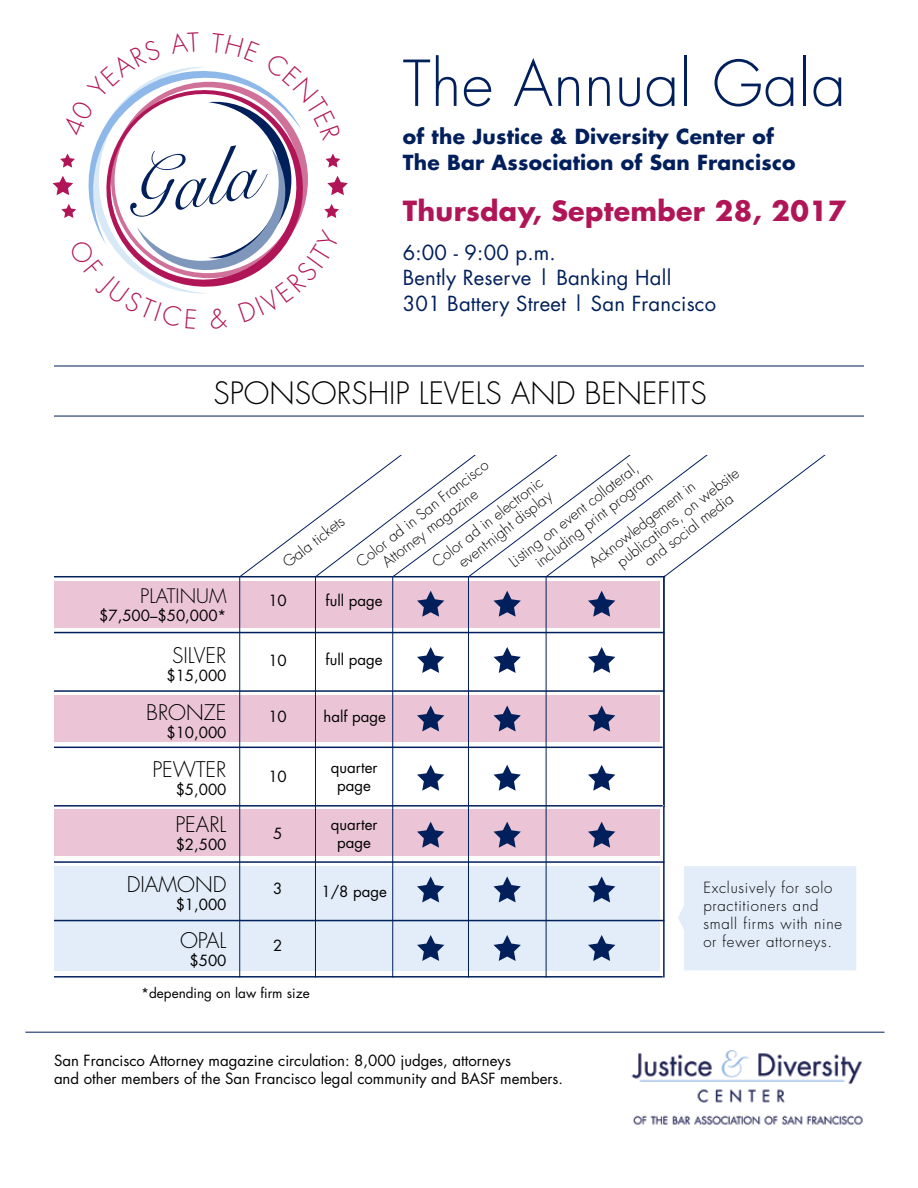
<style>
.page{position:relative;width:918px;height:1188px;background:#fff}
.page>*{position:absolute;margin:0;border:0;box-sizing:border-box;transform-origin:0 0}
.t1{font:300 61.5px "Futura";letter-spacing:.01em;color:#001f5b}
.t2{font:300 30px "Futura";color:#000}
.t3{font:700 27px "Futura";letter-spacing:.01em;color:#b01657}
.t4{font:300 21px "Futura";color:#000}
.t5{font:20.25px/25.5px "Futura";letter-spacing:.01em;color:#001f5b}
.t6{font:700 20.25px/25.5px "Futura";letter-spacing:.01em;color:#001f5b}
.t7{font:300 19.5px "Futura";color:#000}
.t8{font:300 15px/16.5px "Futura";letter-spacing:.05em;color:#000}
.t9{font:15px/18px "Futura";color:#000;text-align:center}
.t10{font:13.5px "Futura";color:#000}
</style>
<div class="page">
<div style="left:729px;top:866px;width:127px;height:104px;background:#e2edf9"></div>
<div style="left:54px;top:696px;width:606px;height:46px;background:#ebc5d5"></div>
<div style="left:54px;top:582px;width:606px;height:46px;background:#ebc5d5"></div>
<div style="left:54px;top:810px;width:606px;height:46px;background:#ebc5d5"></div>
<div style="left:54px;top:867px;width:606px;height:104px;background:#e2edf9"></div>
<hr style="left:54px;top:576px;width:611px;height:1px;background:#001f5b">
<svg style="left:239px;top:519px;width:76px;height:457px"></svg>
<hr style="left:54px;top:632px;width:610px;height:1px;background:#001f5b">
<hr style="left:54px;top:690px;width:610px;height:2px;background:#001f5b">
<hr style="left:54px;top:805px;width:609px;height:2px;background:#001f5b">
<svg style="left:315px;top:461px;width:77px;height:515px"></svg>
<svg style="left:392px;top:455px;width:76px;height:521px"></svg>
<svg style="left:468px;top:455px;width:77px;height:521px"></svg>
<svg style="left:545px;top:455px;width:184px;height:521px"></svg>
<svg style="left:588px;top:591px;width:27px;height:26px"></svg>
<svg style="left:588px;top:705px;width:27px;height:26px"></svg>
<svg style="left:588px;top:647px;width:27px;height:26px"></svg>
<hr style="left:54px;top:861px;width:610px;height:2px;background:#001f5b">
<hr style="left:54px;top:920px;width:610px;height:1px;background:#001f5b">
<hr style="left:54px;top:976px;width:609px;height:2px;background:#001f5b">
<svg style="left:662px;top:574px;width:5px;height:404px"></svg>
<svg style="left:588px;top:765px;width:27px;height:26px"></svg>
<svg style="left:588px;top:822px;width:27px;height:26px"></svg>
<svg style="left:588px;top:935px;width:27px;height:26px"></svg>
<svg style="left:588px;top:876px;width:27px;height:26px"></svg>
<svg style="left:663px;top:455px;width:163px;height:351px"></svg>
<svg style="left:494px;top:591px;width:27px;height:26px"></svg>
<svg style="left:494px;top:705px;width:27px;height:26px"></svg>
<svg style="left:494px;top:647px;width:27px;height:26px"></svg>
<svg style="left:494px;top:765px;width:27px;height:26px"></svg>
<svg style="left:494px;top:822px;width:27px;height:26px"></svg>
<svg style="left:494px;top:935px;width:27px;height:26px"></svg>
<svg style="left:494px;top:876px;width:27px;height:26px"></svg>
<svg style="left:417px;top:591px;width:27px;height:26px"></svg>
<svg style="left:417px;top:705px;width:27px;height:26px"></svg>
<svg style="left:417px;top:647px;width:27px;height:26px"></svg>
<svg style="left:417px;top:765px;width:27px;height:26px"></svg>
<svg style="left:417px;top:822px;width:27px;height:26px"></svg>
<svg style="left:417px;top:935px;width:27px;height:26px"></svg>
<svg style="left:417px;top:876px;width:27px;height:26px"></svg>
<hr style="left:54px;top:747px;width:609px;height:1px;background:#001f5b">
<img style="left:631px;top:1051px;width:232px;height:74px">
<hr style="left:54px;top:366px;width:810px;height:1px;background:#001f5b">
<hr style="left:54px;top:416px;width:810px;height:1px;background:#001f5b">
<hr style="left:25px;top:1032px;width:860px;height:1px;background:#001f5b">
<svg style="left:53px;top:66px;width:295px;height:228px"></svg>
<h1 class="t1" style="left:403px;top:44px;width:445px">The Annual Gala</h1>
<h3 class="t6" style="left:403px;top:123px;width:394px">of the Justice &amp; Diversity Center of<br>The Bar Association of San Francisco</h3>
<h3 class="t3" style="left:403px;top:192px;width:445px">Thursday, September 28, 2017</h3>
<h3 class="t5" style="left:403px;top:239px;width:315px">6:00 - 9:00 p.m.<br>Bently Reserve | Banking Hall<br>301 Battery Street | San Francisco</h3>
<h2 class="t2" style="left:213px;top:374px;width:495px">SPONSORSHIP LEVELS AND BENEFITS</h2>
<h3 class="t7" style="left:140px;top:583px;width:88px">PLATINUM</h3>
<p class="t9" style="left:99px;top:606px;width:129px">$7,500–$50,000*</p>
<h3 class="t4" style="left:172px;top:642px;width:56px">SILVER</h3>
<p class="t9" style="left:166px;top:666px;width:62px">$15,000</p>
<p class="t8" style="left:280px;top:558px;width:75px;rotate:-38deg">Gala tickets</p>
<p class="t8" style="left:353px;top:557px;width:165px;text-align:center;rotate:-38deg">Color ad in San Francisco<br>Attorney magazine</p>
<p class="t8" style="left:522px;top:545px;width:146px;text-indent:-20px;rotate:-38deg">Listing on event collateral, including print program</p>
<p class="t8" style="left:614px;top:557px;width:152px;rotate:-38deg">publications, on website</p>
<p class="t8" style="left:429px;top:557px;width:137px;text-align:right;rotate:-38deg">Color ad in electronic event-night display</p>
<p class="t8" style="left:586px;top:558px;width:131px;rotate:-38deg">Acknowledgement in</p>
<p class="t8" style="left:641px;top:556px;width:110px;rotate:-38deg">and social media</p>
<p class="t9" style="left:268px;top:591px;width:20px">10</p>
<p class="t9" style="left:268px;top:651px;width:20px">10</p>
<p class="t9" style="left:326px;top:591px;width:59px">full page</p>
<p class="t9" style="left:326px;top:650px;width:59px">full page</p>
<h3 class="t4" style="left:146px;top:699px;width:82px">BRONZE</h3>
<p class="t9" style="left:166px;top:723px;width:62px">$10,000</p>
<h3 class="t4" style="left:152px;top:756px;width:76px">PEWTER</h3>
<p class="t9" style="left:176px;top:780px;width:52px">$5,000</p>
<h3 class="t4" style="left:175px;top:811px;width:53px">PEARL</h3>
<p class="t9" style="left:176px;top:835px;width:52px">$2,500</p>
<h3 class="t4" style="left:127px;top:871px;width:101px">DIAMOND</h3>
<p class="t9" style="left:176px;top:895px;width:52px">$1,000</p>
<h3 class="t4" style="left:180px;top:927px;width:48px">OPAL</h3>
<p class="t9" style="left:190px;top:951px;width:38px">$500</p>
<p class="t9" style="left:268px;top:707px;width:20px">10</p>
<p class="t9" style="left:268px;top:767px;width:20px">10</p>
<p class="t9" style="left:273px;top:824px;width:11px">5</p>
<p class="t9" style="left:273px;top:879px;width:11px">3</p>
<p class="t9" style="left:273px;top:936px;width:11px">2</p>
<p class="t10" style="left:141px;top:984px;width:170px">*depending on law firm size</p>
<p class="t9" style="left:324px;top:707px;width:64px">half page</p>
<p class="t9" style="left:331px;top:758px;width:48px">quarter page</p>
<p class="t9" style="left:331px;top:815px;width:48px">quarter page</p>
<p class="t9" style="left:321px;top:882px;width:67px">1/8 page</p>
<p class="t8" style="left:703px;top:879px;width:140px;line-height:18px">Exclusively for solo practitioners and small firms with nine or fewer attorneys.</p>
<p class="t9" style="left:54px;top:1051px;width:511px;text-align:left">San Francisco Attorney magazine circulation: 8,000 judges, attorneys<br>and other members of the San Francisco legal community and BASF members.</p>
</div>
